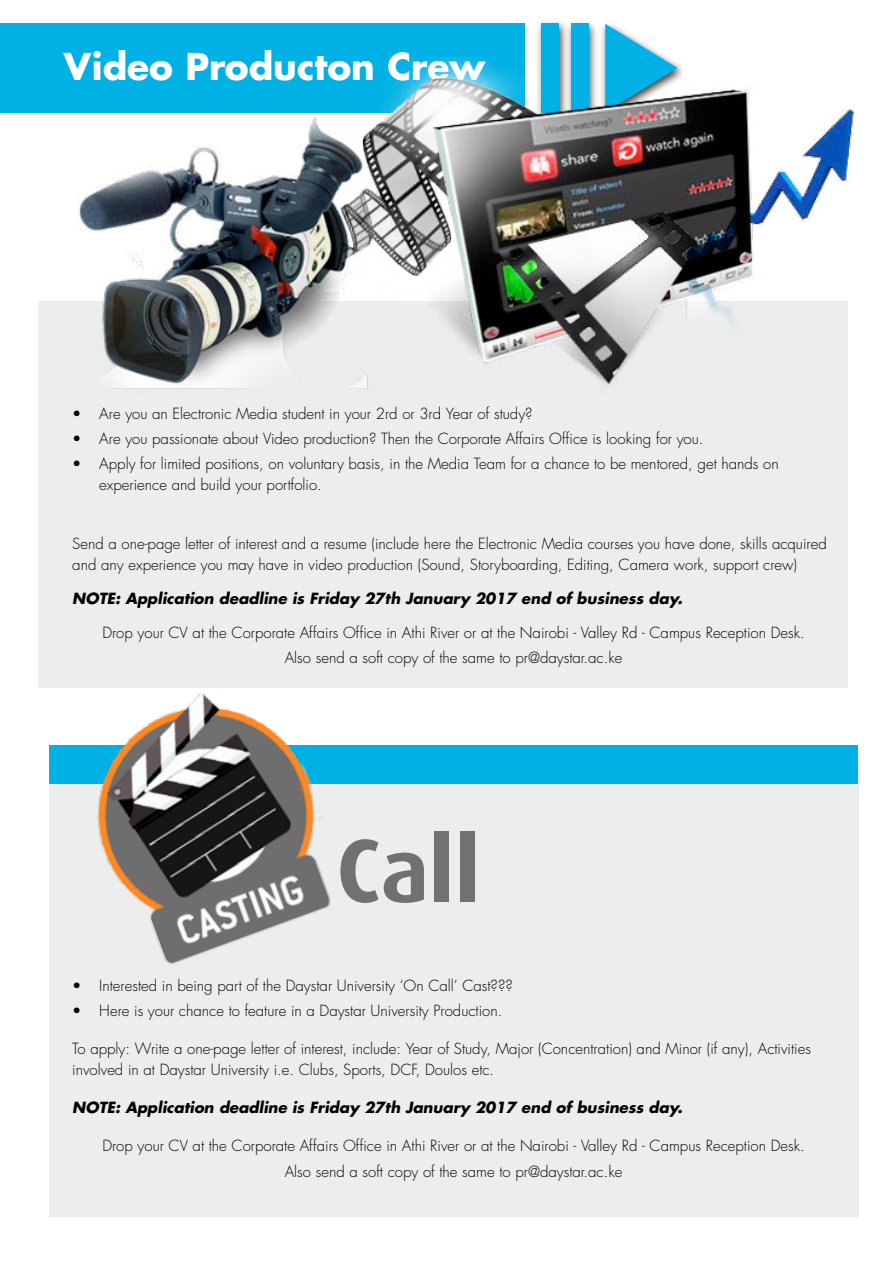
<style>
.page{position:relative;width:893px;height:1263px;background:#fff}
.page>*{position:absolute;margin:0;border:0;box-sizing:border-box;transform-origin:0 0}
.t1{font:700 90px "Dax";color:#707172}
.t2{font:700 36px "Futura";color:#fff}
.t3{font:300 15px/21px "Futura";color:#000}
.t4{font:italic 700 15px "Futura";color:#000}
</style>
<div class="page">
<div style="left:49px;top:755px;width:809px;height:462px;background:#eceded"></div>
<div style="left:38px;top:300px;width:810px;height:387px;background:#eceded"></div>
<div style="left:0;top:24px;width:524px;height:89px;background:#00b1e5"></div>
<div style="left:535px;top:19px;width:34px;height:106px;background:#000;opacity:.75"></div>
<div style="left:541px;top:24px;width:17px;height:89px;background:#00b1e5"></div>
<div style="left:565px;top:19px;width:34px;height:106px;background:#000;opacity:.75"></div>
<div style="left:571px;top:24px;width:17px;height:89px;background:#00b1e5"></div>
<div style="left:599px;top:20px;width:88px;height:103px;background:#000;opacity:.75"></div>
<svg style="left:605px;top:24px;width:72px;height:33px"></svg>
<img style="left:57px;top:57px;width:797px;height:334px">
<div style="left:49px;top:745px;width:808px;height:38px;background:#00b1e5"></div>
<img style="left:60px;top:687px;width:294px;height:277px">
<h2 class="t2" style="left:64px;top:43px;width:423px">Video Producton Crew</h2>
<p class="t3" style="left:72px;top:403px;width:462px">• Are you an Electronic Media student in your 2rd or 3rd Year of study?</p>
<p class="t3" style="left:72px;top:428px;width:633px">• Are you passionate about Video production? Then the Corporate Affairs Office is looking for you.</p>
<p class="t3" style="left:99px;top:453px;width:681px;text-indent:-27px">• Apply for limited positions, on voluntary basis, in the Media Team for a chance to be mentored, get hands on experience and build your portfolio.</p>
<p class="t3" style="left:72px;top:533px;width:756px">Send a one-page letter of interest and a resume (include here the Electronic Media courses you have done, skills acquired and any experience you may have in video production (Sound, Storyboarding, Editing, Camera work, support crew)</p>
<p class="t4" style="left:72px;top:588px;width:612px">NOTE: Application deadline is Friday 27th January 2017 end of business day.</p>
<p class="t3" style="left:102px;top:620px;width:704px;line-height:25.2px;text-align:center">Drop your CV at the Corporate Affairs Office in Athi River or at the Nairobi - Valley Rd - Campus Reception Desk.<br>Also send a soft copy of the same to pr@daystar.ac.ke</p>
<h1 class="t1" style="left:336px;top:820px;width:145px">Call</h1>
<p class="t3" style="left:72px;top:975px;width:442px">• Interested in being part of the Daystar University ‘On Call’ Cast???</p>
<p class="t3" style="left:72px;top:1001px;width:432px">• Here is your chance to feature in a Daystar University Production.</p>
<p class="t3" style="left:72px;top:1039px;width:740px">To apply: Write a one-page letter of interest, include: Year of Study, Major (Concentration) and Minor (if any), Activities involved in at Daystar University i.e. Clubs, Sports, DCF, Doulos etc.</p>
<p class="t4" style="left:72px;top:1098px;width:612px">NOTE: Application deadline is Friday 27th January 2017 end of business day.</p>
<p class="t3" style="left:102px;top:1134px;width:704px;line-height:25.2px;text-align:center">Drop your CV at the Corporate Affairs Office in Athi River or at the Nairobi - Valley Rd - Campus Reception Desk.<br>Also send a soft copy of the same to pr@daystar.ac.ke</p>
</div>
